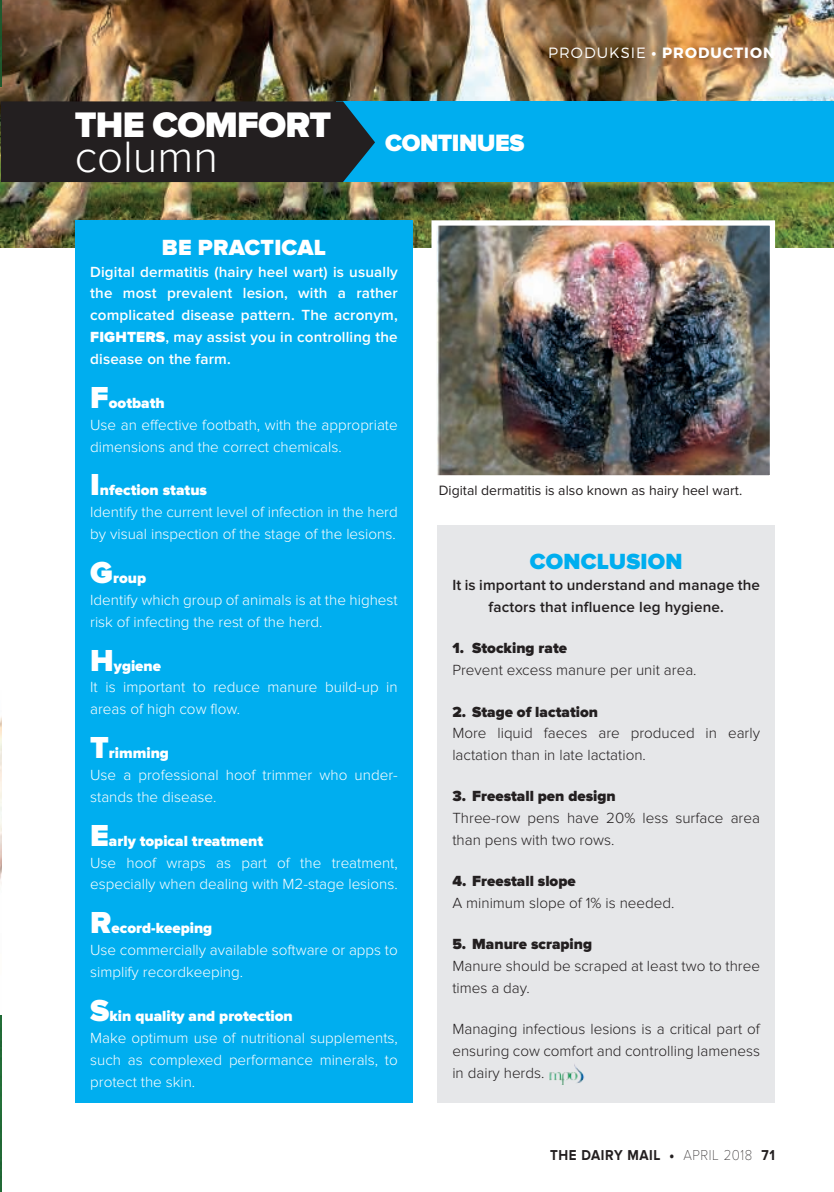
<style>
.page{position:relative;width:834px;height:1192px;background:#fff}
.page>*{position:absolute;margin:0;border:0;box-sizing:border-box;transform-origin:0 0}
.t1{font:300 45.5px "Proxima Nova";color:#fff}
.t2{font:900 36.75px "Proxima Nova";letter-spacing:-.02em;color:#fff}
.t3{font:900 24.5px "Proxima Nova";letter-spacing:-.02em;color:#fff}
.t4{font:900 22.75px "Proxima Nova";letter-spacing:.01em;color:#fff}
.t5{font:900 22.75px "Proxima Nova";letter-spacing:.01em;color:#00aeef}
.t6{font:300 15.22px/21.9px "Proxima Nova";color:#fff}
.t7{font:300 15.22px/21.9px "Proxima Nova";color:#231f20}
.t8{font:600 15.22px/21.9px "Proxima Nova";letter-spacing:.01em;color:#fff;text-align:justify}
.t9{font:900 15.22px "Proxima Nova";color:#231f20}
.t10{font:600 15.22px/21.9px "Proxima Nova";letter-spacing:.01em;color:#231f20;text-align:center}
.t11{font:700 14.88px "Proxima Nova";letter-spacing:.04em;color:#231f20;scale:.9 1}
.t12{font:700 14.88px "Montserrat";letter-spacing:.07em;color:#fff}
.t13{font:14px "Proxima Nova";color:#231f20}
.s1{font-weight:300}
.s2{font-weight:900}
.s3{font-weight:900;font-size:31.5px}
.s4{font-family:"Proxima Nova T";font-weight:100}
</style>
<div class="page">
<img style="left:1px;top:0;width:833px;height:247px">
<div style="left:336px;top:101px;width:498px;height:81px;background:#00aeef"></div>
<svg style="left:0;top:100px;width:376px;height:83px;background:#23272a"></svg>
<img style="left:437px;top:226px;width:332px;height:248px">
<div style="left:431px;top:220px;width:344px;height:260px;border:5px solid #fff"></div>
<div style="left:75px;top:220px;width:338px;height:882px;background:#00aeef"></div>
<div style="left:437px;top:525px;width:338px;height:577px;background:#e6e7e9"></div>
<img style="left:549px;top:1064px;width:36px;height:20px">
<img style="left:0;top:718px;width:1px;height:472px">
<img style="left:0;top:2px;width:1px;height:84px">
<h2 class="t2" style="left:75px;top:109px;width:258px">THE COMFORT</h2>
<h1 class="t1" style="left:75px;top:138px;width:145px">column</h1>
<p class="t12" style="left:548px;top:45px;width:228px"><span class="s1">PRODUKSIE</span> • PRODUCTION</p>
<h3 class="t3" style="left:385px;top:133px;width:141px">CONTINUES</h3>
<h3 class="t4" style="left:162px;top:237px;width:166px">BE PRACTICAL</h3>
<p class="t8" style="left:90px;top:261px;width:309px">Digital dermatitis (hairy heel wart) is usually the most prevalent lesion, with a rather complicated disease pattern. The acronym, <span class="s2">FIGHTERS</span>, may assist you in controlling the disease on the farm.</p>
<p class="t6" style="left:90px;top:393px;width:309px"><span class="s3">F</span><span class="s2">ootbath<br></span>Use an effective footbath, with the appropriate dimensions and the correct chemicals.</p>
<p class="t6" style="left:90px;top:480px;width:309px"><span class="s3">I</span><span class="s2">nfection status<br></span>Identify the current level of infection in the herd by visual inspection of the stage of the lesions.</p>
<p class="t6" style="left:90px;top:568px;width:309px"><span class="s3">G</span><span class="s2">roup<br></span>Identify which group of animals is at the highest risk of infecting the rest of the herd.</p>
<p class="t6" style="left:90px;top:655px;width:309px"><span class="s3">H</span><span class="s2">ygiene<br></span>It is important to reduce manure build-up in areas of high cow flow.</p>
<p class="t6" style="left:90px;top:743px;width:309px"><span class="s3">T</span><span class="s2">rimming<br></span>Use a professional hoof trimmer who under&shy;stands the disease.</p>
<p class="t6" style="left:90px;top:830px;width:309px"><span class="s3">E</span><span class="s2">arly topical treatment<br></span>Use hoof wraps as part of the treatment, especially when dealing with M2-stage lesions.</p>
<p class="t6" style="left:90px;top:918px;width:309px"><span class="s3">R</span><span class="s2">ecord-keeping<br></span>Use commercially available software or apps to simplify recordkeeping.</p>
<p class="t6" style="left:90px;top:1005px;width:309px"><span class="s3">S</span><span class="s2">kin quality and protection<br></span>Make optimum use of nutritional supplements, such as complexed performance minerals, to protect the skin.</p>
<p class="t13" style="left:439px;top:484px;width:305px">Digital dermatitis is also known as hairy heel wart.</p>
<h3 class="t5" style="left:530px;top:551px;width:154px">CONCLUSION</h3>
<p class="t10" style="left:452px;top:575px;width:309px">It is important to understand and manage the factors that influence leg hygiene.</p>
<p class="t9" style="left:452px;top:642px;width:116px">1. Stocking rate</p>
<p class="t7" style="left:452px;top:660px;width:246px">Prevent excess manure per unit area.</p>
<p class="t9" style="left:452px;top:705px;width:147px">2. Stage of lactation</p>
<p class="t7" style="left:452px;top:723px;width:309px">More liquid faeces are produced in early lactation than in late lactation.</p>
<p class="t9" style="left:452px;top:789px;width:165px">3. Freestall pen design</p>
<p class="t7" style="left:452px;top:808px;width:309px">Three-row pens have 20% less surface area than pens with two rows.</p>
<p class="t9" style="left:452px;top:874px;width:125px">4. Freestall slope</p>
<p class="t7" style="left:452px;top:893px;width:224px">A minimum slope of 1% is needed.</p>
<p class="t9" style="left:452px;top:937px;width:141px">5. Manure scraping</p>
<p class="t7" style="left:452px;top:956px;width:309px">Manure should be scraped at least two to three times a day.</p>
<p class="t7" style="left:452px;top:1019px;width:309px;text-align:justify">Managing infectious lesions is a critical part of ensuring cow comfort and controlling lameness in dairy herds.</p>
<p class="t11" style="left:550px;top:1148px;width:251px">THE DAIRY MAIL <span class="s2">•</span> <span class="s4">APRIL 2018</span> 71</p>
</div>
